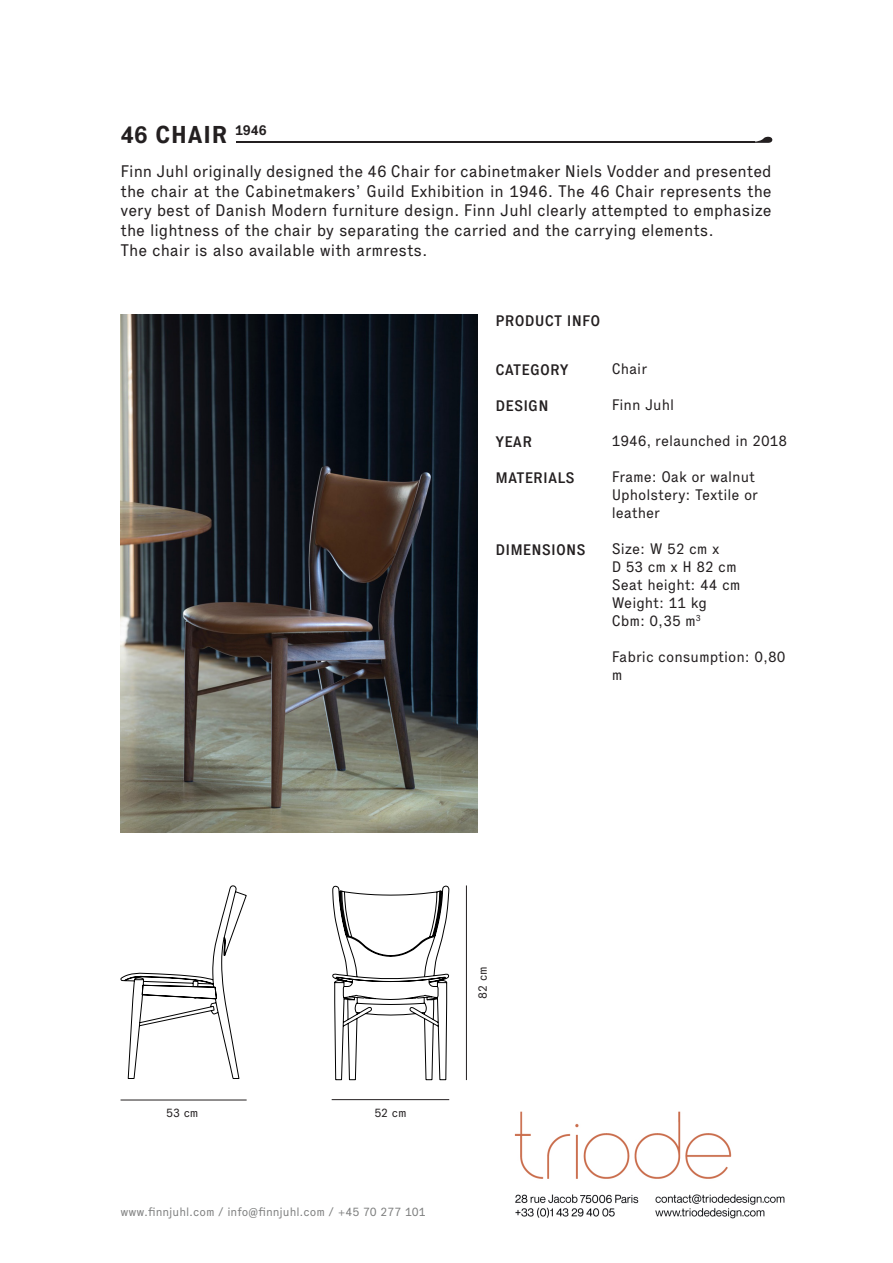
<style>
.page{position:relative;width:893px;height:1263px;background:#fff}
.page>*{position:absolute;margin:0;border:0;box-sizing:border-box;transform-origin:0 0}
.t1{font:700 24px "Executive";letter-spacing:.01em;color:#231f20}
.t2{font:16.5px/19.8px "Executive";color:#231f20;text-align:justify}
.t3{font:15px/18px "Executive";color:#231f20}
.t4{font:500 15px "Executive";letter-spacing:.01em;color:#231f20}
.t5{font:12px "Executive";color:#7f8080}
.t6{font:12px "Executive";letter-spacing:-.005em;color:#231f20}
</style>
<div class="page">
<img style="left:121px;top:314px;width:357px;height:518px">
<svg style="left:753px;top:137px;width:19px;height:6px"></svg>
<hr style="left:236px;top:142px;width:519px;height:1px;background:#231f20">
<hr style="left:121px;top:1100px;width:126px;height:1px;background:#231f20">
<hr style="left:332px;top:1099px;width:117px;height:1px;background:#231f20">
<hr style="left:466px;top:885px;width:1px;height:195px;background:#231f20">
<svg style="left:120px;top:885px;width:330px;height:195px"></svg>
<img style="left:514px;top:1111px;width:271px;height:108px">
<p class="t1" style="left:121px;top:119px;width:148px">46 CHAIR <sup>1946</sup></p>
<p class="t2" style="left:121px;top:161px;width:653px">Finn Juhl originally designed the 46 Chair for cabinetmaker Niels Vodder and presented the chair at the Cabinetmakers’ Guild Exhibition in 1946. The 46 Chair represents the very best of Danish Modern furniture design. Finn Juhl clearly attempted to emphasize the lightness of the chair by separating the carried and the carrying elements.</p>
<p class="t2" style="left:121px;top:240px;width:309px">The chair is also available with armrests.</p>
<p class="t4" style="left:495px;top:312px;width:106px">PRODUCT INFO</p>
<p class="t4" style="left:495px;top:361px;width:75px">CATEGORY</p>
<p class="t4" style="left:495px;top:397px;width:55px">DESIGN</p>
<p class="t4" style="left:495px;top:433px;width:38px">YEAR</p>
<p class="t4" style="left:495px;top:469px;width:81px">MATERIALS</p>
<p class="t4" style="left:495px;top:541px;width:92px">DIMENSIONS</p>
<p class="t3" style="left:612px;top:360px;width:37px">Chair</p>
<p class="t3" style="left:612px;top:396px;width:64px">Finn Juhl</p>
<p class="t3" style="left:612px;top:432px;width:177px">1946, relaunched in 2018</p>
<p class="t3" style="left:612px;top:468px;width:145px">Frame: Oak or walnut</p>
<p class="t3" style="left:612px;top:486px;width:148px">Upholstery: Textile or leather</p>
<p class="t3" style="left:612px;top:540px;width:109px">Size: W 52 cm x</p>
<p class="t3" style="left:612px;top:558px;width:126px">D 53 cm x H 82 cm</p>
<p class="t3" style="left:612px;top:576px;width:130px">Seat height: 44 cm</p>
<p class="t3" style="left:612px;top:594px;width:97px">Weight: 11 kg</p>
<p class="t3" style="left:612px;top:612px;width:91px">Cbm: 0,35 m<sup>3</sup></p>
<p class="t3" style="left:612px;top:648px;width:175px">Fabric consumption: 0,80 m</p>
<p class="t6" style="left:166px;top:1106px;width:34px">53 cm</p>
<p class="t6" style="left:374px;top:1106px;width:34px">52 cm</p>
<p class="t5" style="left:121px;top:1204px;width:307px">www.finnjuhl.com / info@finnjuhl.com / +45 70 277 101</p>
<p class="t6" style="left:475px;top:999px;width:34px;rotate:-90deg">82 cm</p>
</div>
